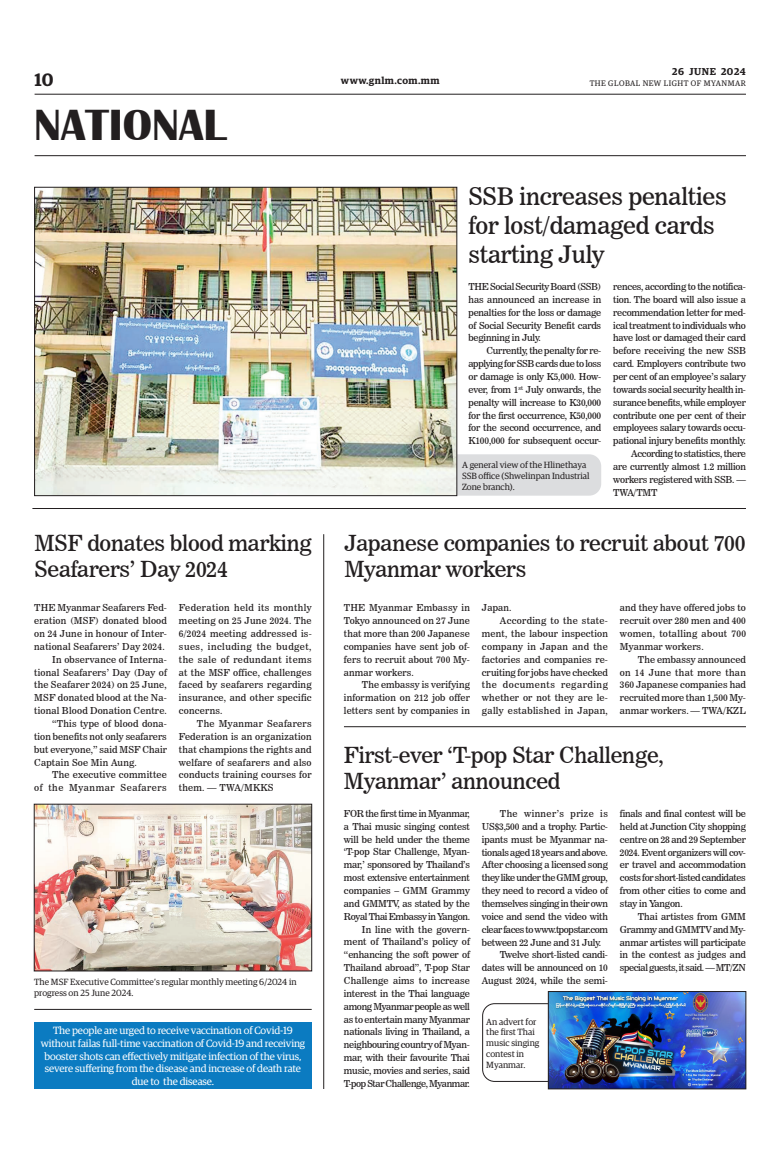
<style>
.page{position:relative;width:773px;height:1152px;background:#fff}
.page>*{position:absolute;margin:0;border:0;box-sizing:border-box;transform-origin:0 0}
.t1{font:700 45px "Britannic";color:#231f20}
._3_Clm_Head_copy{font:24px/28.8px "News 706 BT Roman C";letter-spacing:-.01em;color:#231f20}
._2_Clm_Head{font:22px/26.4px "News 706 BT Roman C";letter-spacing:-.01em;color:#231f20}
.t2{font:600 18px "Guardian Egyp";color:#231f20}
.Brief_2nd_Body{font:10.5px/12.6px "Guardian Egyp";letter-spacing:-.01em;color:#fff;text-align:center}
.t3{font:600 10px "Guardian Egyp";letter-spacing:.05em;color:#231f20}
._2nd_Body{font:9.5px/12.9px "News 706 BT Roman C";letter-spacing:.005em;color:#231f20;text-align:justify}
.Normal_Para{font:9.5px/12.9px "News 706 BT Roman C";letter-spacing:.005em;color:#231f20;text-align:justify}
.t4{font:9px/10.8px "Guardian Egyp";color:#231f20}
.t5{font:8px "Guardian Egyp";letter-spacing:.06em;color:#231f20}
</style>
<div class="page">
<hr style="left:35px;top:94px;width:711px;height:1px;background:#231f20">
<hr style="left:35px;top:155px;width:711px;height:1px;background:#231f20">
<div style="left:482px;top:1004px;width:76px;height:78px;border:1px solid #231f20;border-radius:12px"></div>
<div style="left:430px;top:454px;width:171px;height:42px;background:#dcdddf;border-radius:12px"></div>
<div style="left:34px;top:1023px;width:278px;height:66px;background:#0b7bc1"></div>
<img style="left:36px;top:189px;width:419px;height:305px">
<div style="left:34px;top:187px;width:423px;height:309px;border:1px solid #231f20"></div>
<img style="left:36px;top:806px;width:274px;height:163px">
<div style="left:34px;top:804px;width:278px;height:167px;border:1px solid #231f20"></div>
<hr style="left:32px;top:508px;width:714px;height:1px;background:#231f20">
<hr style="left:344px;top:726px;width:402px;height:1px;background:#231f20">
<hr style="left:34px;top:1009px;width:278px;height:1px;background:#231f20">
<hr style="left:323px;top:534px;width:1px;height:555px;background:#231f20">
<img style="left:550px;top:993px;width:194px;height:94px">
<div style="left:548px;top:991px;width:198px;height:98px;border:1px solid #231f20"></div>
<h3 class="t2" style="left:35px;top:67px;width:21px">10</h3>
<h1 class="t1" style="left:34px;top:100px;width:193px">NATIONAL</h1>
<p class="_2_Clm_Head" style="left:35px;top:530px;width:278px">MSF donates blood marking<br>Seafarers’ Day 2024</p>
<p class="Normal_Para" style="left:34px;top:601px;width:134px">THE Myanmar Seafarers Fed&shy;eration (MSF) donated blood on 24 June in honour of Inter&shy;national Seafarers’ Day 2024.</p>
<p class="_2nd_Body" style="left:34px;top:653px;width:134px;text-indent:18px">In observance of Interna&shy;tional Seafarers’ Day (Day of the Seafarer 2024) on 25 June, MSF donated blood at the Na&shy;tional Blood Donation Centre.</p>
<p class="_2nd_Body" style="left:34px;top:717px;width:134px;text-indent:18px">“This type of blood dona&shy;tion benefits not only seafarers but everyone,” said MSF Chair Captain Soe Min Aung.</p>
<p class="_2nd_Body" style="left:34px;top:769px;width:134px;text-align:right">The executive committee<br>of the Myanmar Seafarers</p>
<p class="_2nd_Body" style="left:179px;top:601px;width:134px">Federation held its monthly meeting on 25 June 2024. The 6/2024 meeting addressed is&shy;sues, including the budget, the sale of redundant items at the MSF office, challenges faced by seafarers regarding insurance, and other specific concerns.</p>
<p class="_2nd_Body" style="left:179px;top:717px;width:134px;text-indent:18px">The Myanmar Seafarers Federation is an organization that champions the rights and welfare of seafarers and also conducts training courses for them. — TWA/MKKS</p>
<p class="t4" style="left:34px;top:976px;width:264px">The MSF Executive Committee’s regular monthly meeting 6/2024 in progress on 25 June 2024.</p>
<p class="Brief_2nd_Body" style="left:41px;top:1024px;width:266px">The people are urged to receive vaccination of Covid-19 without failas full-time vaccination of Covid-19 and receiving booster shots can effectively mitigate infection of the virus, severe suffering from the disease and increase of death rate due to the disease.</p>
<p class="t3" style="left:672px;top:64px;width:75px">26 JUNE 2024</p>
<p class="t3" style="left:341px;top:73px;width:100px">www.gnlm.com.mm</p>
<p class="t5" style="left:589px;top:78px;width:158px">THE GLOBAL NEW LIGHT OF MYANMAR</p>
<p class="_3_Clm_Head_copy" style="left:468px;top:182px;width:260px">SSB increases penalties for lost/damaged cards starting July</p>
<p class="_2nd_Body" style="left:613px;top:280px;width:134px">rences, according to the notifica&shy;tion. The board will also issue a recommendation letter for med&shy;ical treatment to individuals who have lost or damaged their card before receiving the new SSB card. Employers contribute two per cent of an employee’s salary towards social security health in&shy;surance benefits, while employer contribute one per cent of their employees salary towards occu&shy;pational injury benefits monthly.</p>
<p class="_2nd_Body" style="left:613px;top:447px;width:134px;text-indent:18px">According to statistics, there are currently almost 1.2 million workers registered with SSB. — TWA/TMT</p>
<p class="Normal_Para" style="left:468px;top:280px;width:134px">THE Social Security Board (SSB) has announced an increase in penalties for the loss or damage of Social Security Benefit cards beginning in July.</p>
<p class="_2nd_Body" style="left:468px;top:344px;width:134px;text-indent:18px">Currently, the penalty for re&shy;applying for SSB cards due to loss or damage is only K5,000. How&shy;ever, from 1<sup>st</sup> July onwards, the penalty will increase to K30,000 for the first occurrence, K50,000 for the second occurrence, and K100,000 for subsequent occur-</p>
<p class="t4" style="left:462px;top:459px;width:129px">A general view of the Hlinethaya<br>SSB office (Shwelinpan Industrial<br>Zone branch).</p>
<p class="_2_Clm_Head" style="left:344px;top:530px;width:403px">Japanese companies to recruit about 700<br>Myanmar workers</p>
<p class="Normal_Para" style="left:344px;top:601px;width:127px">THE Myanmar Embassy in Tokyo announced on 27 June that more than 200 Japanese companies have sent job of&shy;fers to recruit about 700 My&shy;anmar workers.</p>
<p class="_2nd_Body" style="left:344px;top:679px;width:127px;text-indent:18px">The embassy is verifying information on 212 job offer letters sent by companies in</p>
<p class="_2nd_Body" style="left:482px;top:601px;width:31px">Japan.</p>
<p class="_2nd_Body" style="left:482px;top:614px;width:127px;text-indent:18px">According to the state&shy;ment, the labour inspection company in Japan and the factories and companies re&shy;cruiting for jobs have checked the documents regarding whether or not they are le&shy;gally established in Japan,</p>
<p class="_2nd_Body" style="left:620px;top:601px;width:127px">and they have offered jobs to recruit over 280 men and 400 women, totalling about 700<br>Myanmar workers.</p>
<p class="_2nd_Body" style="left:620px;top:653px;width:127px;text-indent:18px">The embassy announced on 14 June that more than 360 Japanese companies had recruited more than 1,500 My&shy;anmar workers. — TWA/KZL</p>
<p class="_2_Clm_Head" style="left:344px;top:742px;width:321px">First-ever ‘T-pop Star Challenge,<br>Myanmar’ announced</p>
<p class="Normal_Para" style="left:344px;top:807px;width:127px">FOR the first time in Myanmar, a Thai music singing contest will be held under the theme ‘T-pop Star Challenge, Myan&shy;mar,’ sponsored by Thailand’s most extensive entertainment companies – GMM Grammy and GMMTV, as stated by the Royal Thai Embassy in Yangon.</p>
<p class="_2nd_Body" style="left:344px;top:923px;width:127px;text-indent:18px">In line with the govern&shy;ment of Thailand’s policy of “enhancing the soft power of Thailand abroad”, T-pop Star Challenge aims to increase interest in the Thai language among Myanmar people as well as to entertain many Myanmar nationals living in Thailand, a neighbouring country of Myan&shy;mar, with their favourite Thai music, movies and series, said T-pop Star Challenge, Myanmar.</p>
<p class="_2nd_Body" style="left:482px;top:807px;width:127px;text-indent:18px">The winner’s prize is US$3,500 and a trophy. Partic&shy;ipants must be Myanmar na&shy;tionals aged 18 years and above.<br>After choosing a licensed song they like under the GMM group, they need to record a video of themselves singing in their own voice and send the video with clear faces to www.tpopstar.com between 22 June and 31 July.</p>
<p class="_2nd_Body" style="left:482px;top:948px;width:127px;text-indent:18px">Twelve short-listed candi&shy;dates will be announced on 10<br>August 2024, while the semi-</p>
<p class="t4" style="left:486px;top:1015px;width:55px">An advert for the first Thai music singing contest in<br>Myanmar.</p>
<p class="_2nd_Body" style="left:620px;top:807px;width:127px">finals and final contest will be held at Junction City shopping centre on 28 and 29 September 2024. Event organizers will cov&shy;er travel and accommodation costs for short-listed candidates from other cities to come and stay in Yangon.</p>
<p class="_2nd_Body" style="left:620px;top:910px;width:127px;text-indent:18px">Thai artistes from GMM Grammy and GMMTV and My&shy;anmar artistes will participate in the contest as judges and special guests, it said. — MT/ZN</p>
</div>
